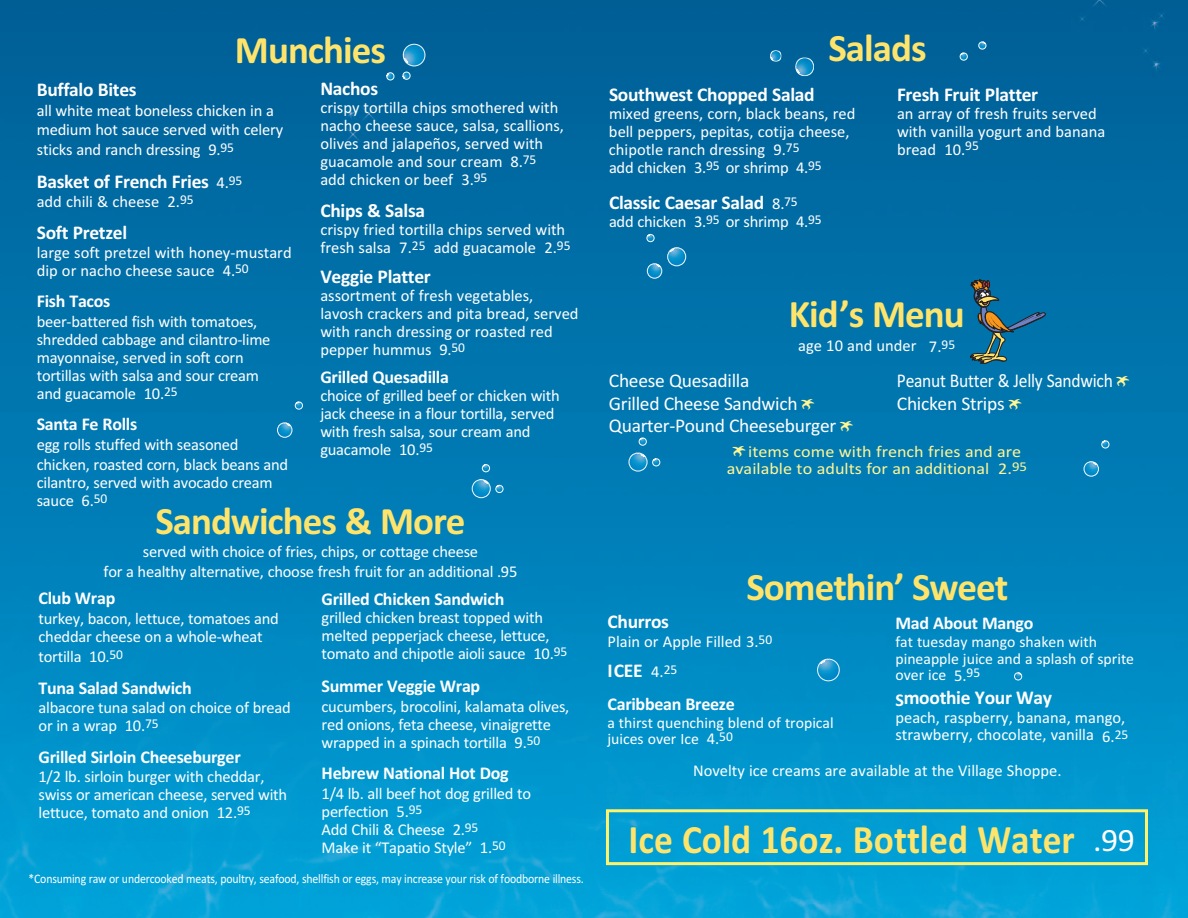
<style>
.page{position:relative;width:1188px;height:918px;background:#fff}
.page>*{position:absolute;margin:0;border:0;box-sizing:border-box;transform-origin:0 0}
.t1{font:700 40.5px "Calibri";color:#ffe46c;scale:.92 1}
.t2{font:700 39px "Calibri";letter-spacing:-.025em;color:#ffe46c}
.t3{font:700 19.5px "Calibri";letter-spacing:-.015em;color:#fff}
.t4{font:19.5px/22.5px "Calibri";letter-spacing:-.015em;color:#fff}
.t5{font:19.5px/22.5px "Calibri";letter-spacing:-.015em;color:#fff;scale:.9 1}
.t6{font:700 18px "Calibri";letter-spacing:-.015em;color:#fff}
.t7{font:16.5px/18px "Calibri";letter-spacing:-.015em;color:#fff}
.t8{font:16.5px/17.2px "Calibri";color:#fff594;text-align:center;scale:1.1 1}
.t9{font:15.75px/16.5px "Calibri";color:#fff}
.t10{font:13.2px "Calibri";letter-spacing:-.015em;color:#fff;scale:.9 1}
.s1{font-weight:400;font-size:16.5px}
.s2{font-size:13.5px}
.s3{font-family:"Mini Pics Lil Fishies";font-size:13.5px;color:#fff594}
.s4{font-family:"Mini Pics Lil Fishies";font-size:13.5px}
.s5{font-size:16.5px}
.s6{font-size:18px}
.s7{font-weight:400;font-size:32.85px;color:#fff}
</style>
<div class="page">
<img style="left:0;top:0;width:1188px;height:918px">
<svg style="left:970px;top:280px;width:76px;height:84px;background:#1e6d90"></svg>
<svg style="left:403px;top:72px;width:7px;height:7px"></svg>
<svg style="left:387px;top:73px;width:7px;height:7px"></svg>
<svg style="left:403px;top:44px;width:22px;height:22px"></svg>
<svg style="left:482px;top:465px;width:8px;height:7px"></svg>
<svg style="left:277px;top:423px;width:15px;height:14px"></svg>
<svg style="left:472px;top:479px;width:18px;height:19px"></svg>
<svg style="left:295px;top:402px;width:8px;height:7px"></svg>
<svg style="left:496px;top:485px;width:7px;height:8px"></svg>
<svg style="left:1014px;top:673px;width:8px;height:7px"></svg>
<svg style="left:817px;top:659px;width:22px;height:22px"></svg>
<svg style="left:795px;top:57px;width:19px;height:19px"></svg>
<svg style="left:770px;top:50px;width:11px;height:12px"></svg>
<svg style="left:639px;top:438px;width:7px;height:7px"></svg>
<svg style="left:629px;top:453px;width:18px;height:18px"></svg>
<svg style="left:653px;top:459px;width:7px;height:7px"></svg>
<svg style="left:1084px;top:462px;width:15px;height:14px"></svg>
<svg style="left:1102px;top:441px;width:7px;height:7px"></svg>
<svg style="left:960px;top:53px;width:7px;height:7px"></svg>
<svg style="left:979px;top:42px;width:7px;height:7px"></svg>
<div style="left:606px;top:809px;width:542px;height:56px;border:3px solid #fff26c"></div>
<svg style="left:668px;top:248px;width:18px;height:18px"></svg>
<svg style="left:647px;top:264px;width:15px;height:14px"></svg>
<svg style="left:647px;top:234px;width:7px;height:8px"></svg>
<h2 class="t2" style="left:235px;top:27px;width:153px">Munchies</h2>
<p class="t3" style="left:320px;top:77px;width:59px">Nachos</p>
<p class="t7" style="left:320px;top:99px;width:245px">crispy tortilla chips smothered with nacho cheese sauce, salsa, scallions, olives and jalapeños, served with guacamole and sour cream 8.<sup>75 </sup>add chicken or beef 3.<sup>95</sup></p>
<p class="t3" style="left:320px;top:199px;width:106px">Chips &amp; Salsa</p>
<p class="t7" style="left:320px;top:220px;width:252px">crispy fried tortilla chips served with fresh salsa 7.<sup>25</sup> add guacamole 2.<sup>95</sup></p>
<p class="t3" style="left:320px;top:265px;width:112px">Veggie Platter</p>
<p class="t7" style="left:320px;top:286px;width:260px">assortment of fresh vegetables, lavosh crackers and pita bread, served with ranch dressing or roasted red pepper hummus 9.<sup>50</sup></p>
<p class="t6" style="left:320px;top:366px;width:130px">Grilled Quesadilla</p>
<p class="t7" style="left:320px;top:387px;width:241px">choice of grilled beef or chicken with jack cheese in a flour tortilla, served with fresh salsa, sour cream and guacamole 10.<sup>95</sup></p>
<p class="t3" style="left:37px;top:78px;width:102px">Buffalo Bites</p>
<p class="t7" style="left:37px;top:100px;width:248px;line-height:19.5px">all white meat boneless chicken in a medium hot sauce served with celery sticks and ranch dressing 9.<sup>95</sup></p>
<p class="t3" style="left:37px;top:169px;width:207px">Basket of French Fries <span class="s1">4.</span><sup>95</sup></p>
<p class="t7" style="left:37px;top:192px;width:158px">add chili &amp; cheese 2.<sup>95</sup></p>
<p class="t3" style="left:37px;top:220px;width:92px">Soft Pretzel</p>
<p class="t7" style="left:37px;top:243px;width:256px">large soft pretzel with honey-mustard dip or nacho cheese sauce 4.<sup>50</sup></p>
<p class="t6" style="left:37px;top:291px;width:75px">Fish Tacos</p>
<p class="t7" style="left:37px;top:312px;width:235px">beer-battered fish with tomatoes, shredded cabbage and cilantro-lime mayonnaise, served in soft corn tortillas with salsa and sour cream and guacamole 10.<sup>25</sup></p>
<p class="t6" style="left:37px;top:414px;width:102px">Santa Fe Rolls</p>
<p class="t7" style="left:37px;top:435px;width:253px;line-height:19.5px">egg rolls stuffed with seasoned chicken, roasted corn, black beans and</p>
<p class="t7" style="left:37px;top:473px;width:237px">cilantro, served with avocado cream sauce 6.<sup>50</sup></p>
<h2 class="t2" style="left:155px;top:498px;width:312px">Sandwiches &amp; More</h2>
<p class="t7" style="left:104px;top:542px;width:415px;line-height:19.5px;text-align:center">served with choice of fries, chips, or cottage cheese<br>for a healthy alternative, choose fresh fruit for an additional .95</p>
<p class="t6" style="left:39px;top:588px;width:78px">Club Wrap</p>
<p class="t7" style="left:39px;top:609px;width:242px">turkey, bacon, lettuce, tomatoes and cheddar cheese on a whole-wheat</p>
<p class="t7" style="left:39px;top:647px;width:86px">tortilla 10.<sup>50</sup></p>
<p class="t6" style="left:39px;top:678px;width:155px">Tuna Salad Sandwich</p>
<p class="t7" style="left:39px;top:698px;width:254px">albacore tuna salad on choice of bread or in a wrap 10.<sup>75</sup></p>
<p class="t6" style="left:39px;top:747px;width:204px">Grilled Sirloin Cheeseburger</p>
<p class="t7" style="left:39px;top:767px;width:250px">1/2 lb. sirloin burger with cheddar, swiss or american cheese, served with lettuce, tomato and onion 12.<sup>95</sup></p>
<p class="t6" style="left:322px;top:588px;width:184px">Grilled Chicken Sandwich</p>
<p class="t7" style="left:322px;top:608px;width:247px">grilled chicken breast topped with melted pepperjack cheese, lettuce, tomato and chipotle aioli sauce 10.<sup>95</sup></p>
<p class="t6" style="left:322px;top:675px;width:160px">Summer Veggie Wrap</p>
<p class="t7" style="left:322px;top:697px;width:249px">cucumbers, brocolini, kalamata olives, red onions, feta cheese, vinaigrette wrapped in a spinach tortilla 9.<sup>50</sup></p>
<p class="t6" style="left:322px;top:762px;width:189px">Hebrew National Hot Dog</p>
<p class="t7" style="left:322px;top:784px;width:211px">1/4 lb. all beef hot dog grilled to perfection 5.<sup>95<br></sup>Add Chili &amp; Cheese 2.<sup>95<br></sup>Make it “Tapatio Style” 1.<sup>50</sup></p>
<p class="t10" style="left:29px;top:871px;width:619px">*Consuming raw or undercooked meats, poultry, seafood, shellfish or eggs, may increase your risk of foodborne illness.</p>
<h2 class="t2" style="left:829px;top:25px;width:100px">Salads</h2>
<p class="t3" style="left:609px;top:83px;width:207px">Southwest Chopped Salad</p>
<p class="t7" style="left:609px;top:104px;width:248px">mixed greens, corn, black beans, red bell peppers, pepitas, cotija cheese, chipotle ranch dressing 9.<sup>75<br></sup>add chicken 3.<sup>95</sup> or shrimp 4.<sup>95</sup></p>
<p class="t3" style="left:609px;top:191px;width:190px">Classic Caesar Salad <span class="s1">8.</span><sup>75</sup></p>
<p class="t7" style="left:609px;top:212px;width:214px">add chicken 3.<sup>95</sup> or shrimp 4.<sup>95</sup></p>
<p class="t3" style="left:897px;top:83px;width:143px">Fresh Fruit Platter</p>
<p class="t7" style="left:897px;top:104px;width:210px">an array of fresh fruits served with vanilla yogurt and banana bread 10.<sup>95</sup></p>
<h2 class="t2" style="left:789px;top:291px;width:177px">Kid’s Menu</h2>
<p class="t7" style="left:798px;top:336px;width:158px">age 10 and under 7.<span class="s2">95</span></p>
<p class="t4" style="left:609px;top:369px;width:246px">Cheese Quesadilla<br>Grilled Cheese Sandwich <span class="s3">!<br></span>Quarter-Pound Cheeseburger <span class="s3">!</span></p>
<p class="t5" style="left:897px;top:369px;width:260px">Peanut Butter &amp; Jelly Sandwich <span class="s3">!<br></span>Chicken Strips <span class="s3">!</span></p>
<p class="t8" style="left:727px;top:442px;width:275px"><span class="s4">!</span> items come with french fries and are available to adults for an additional 2.<sup>95</sup></p>
<h2 class="t2" style="left:747px;top:563px;width:263px">Somethin’ Sweet</h2>
<p class="t3" style="left:608px;top:610px;width:63px">Churros</p>
<p class="t7" style="left:608px;top:632px;width:166px">Plain or Apple Filled 3.<sup>50</sup></p>
<p class="t3" style="left:608px;top:659px;width:71px">ICEE <span class="s1">4.</span><sup>25</sup></p>
<p class="t6" style="left:608px;top:693px;width:129px">Caribbean Breeze</p>
<p class="t9" style="left:607px;top:714px;width:228px">a thirst quenching blend of tropical juices over Ice <span class="s5">4.</span><sup>50</sup></p>
<p class="t6" style="left:896px;top:613px;width:140px">Mad About Mango</p>
<p class="t9" style="left:895px;top:634px;width:240px">fat tuesday mango shaken with pineapple juice and a splash of sprite over ice <span class="s5">5.</span><sup>95</sup></p>
<p class="t3" style="left:896px;top:686px;width:158px"><span class="s6">S</span>moothie Your Way</p>
<p class="t7" style="left:896px;top:709px;width:234px;line-height:17.2px">peach, raspberry, banana, mango, strawberry, chocolate, vanilla 6.<span class="s2">25</span></p>
<p class="t7" style="left:693px;top:761px;width:370px">Novelty ice creams are available at the Village Shoppe.</p>
<h1 class="t1" style="left:628px;top:815px;width:552px">Ice Cold 16oz. Bottled Water <span class="s7">.99</span></h1>
</div>
